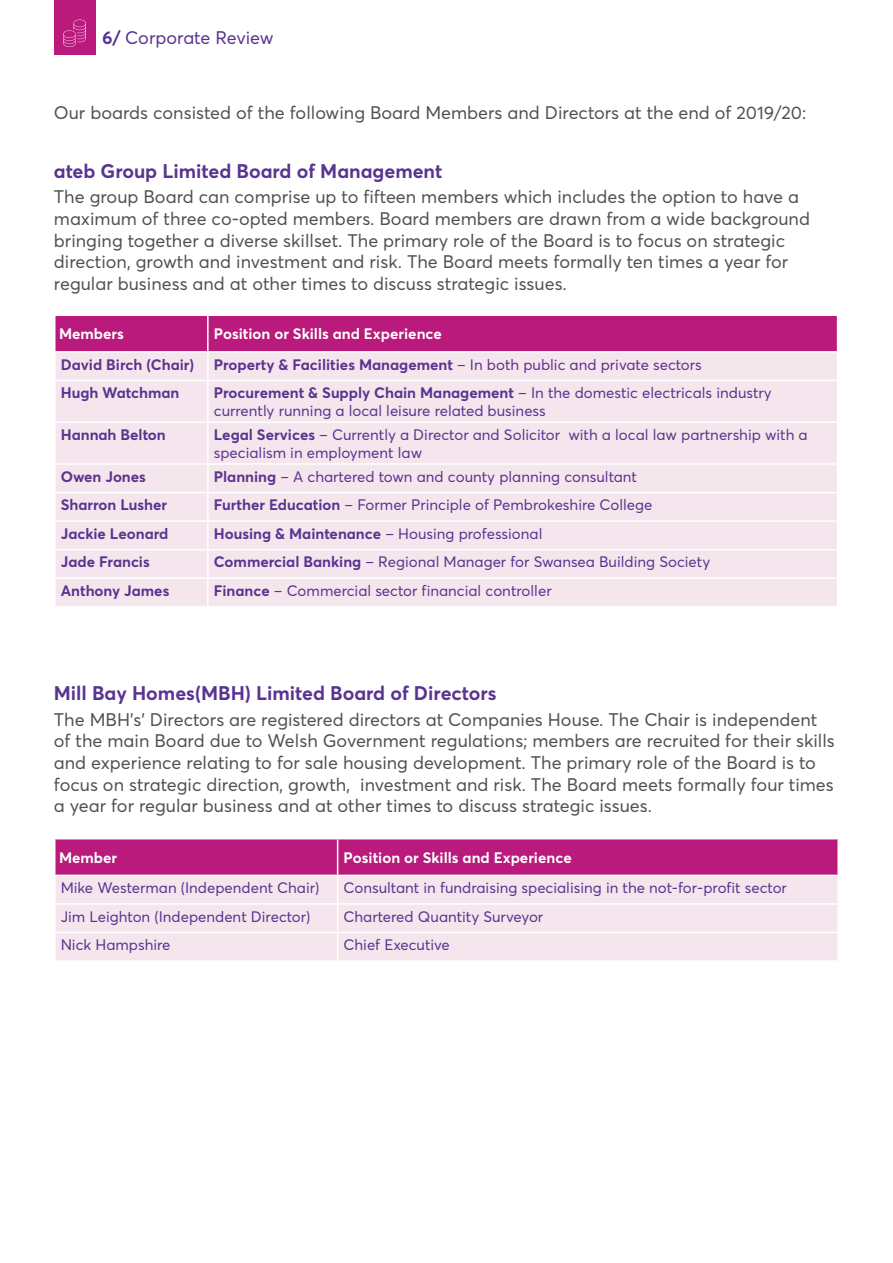
<style>
.page{position:relative;width:893px;height:1263px;background:#fff}
.page>*{position:absolute;margin:0;border:0;box-sizing:border-box;transform-origin:0 0}
.t1{font:700 19.5px "Averta";color:#593490}
.t2{font:18px/21.6px "Averta";color:#4f5253}
.t3{font:18px "Averta";color:#593490}
.t4{font:15px/18px "Averta";color:#593490}
.t5{font:700 15px "Averta";color:#593490}
.t6{font:700 15px "Averta";color:#fff}
.s1{font-weight:700}
</style>
<div class="page">
<div style="left:54px;top:0;width:41px;height:54px;background:#b91a7c"></div>
<svg style="left:63px;top:20px;width:23px;height:27px"></svg>
<svg style="left:55px;top:839px;width:783px;height:121px;background:#e3a9cb"></svg>
<hr style="left:837px;top:932px;width:2px;height:28px;background:#fff">
<hr style="left:56px;top:903px;width:282px;height:2px;background:#fff">
<hr style="left:338px;top:903px;width:499px;height:2px;background:#fff">
<hr style="left:56px;top:932px;width:282px;height:1px;background:#fff">
<hr style="left:338px;top:932px;width:499px;height:1px;background:#fff">
<div style="left:56px;top:381px;width:781px;height:225px;background:#f5e5ed"></div>
<svg style="left:55px;top:315px;width:783px;height:65px;background:#d478b0"></svg>
<hr style="left:208px;top:421px;width:629px;height:2px;background:#fff">
<hr style="left:208px;top:463px;width:629px;height:2px;background:#fff">
<hr style="left:208px;top:492px;width:629px;height:1px;background:#fff">
<hr style="left:208px;top:520px;width:629px;height:2px;background:#fff">
<hr style="left:208px;top:549px;width:629px;height:1px;background:#fff">
<hr style="left:208px;top:577px;width:629px;height:2px;background:#fff">
<hr style="left:54px;top:353px;width:2px;height:27px;background:#fff">
<hr style="left:54px;top:351px;width:153px;height:2px;background:#fff">
<hr style="left:207px;top:353px;width:2px;height:27px;background:#fff">
<hr style="left:207px;top:381px;width:2px;height:40px;background:#fff">
<hr style="left:207px;top:423px;width:2px;height:40px;background:#fff">
<hr style="left:207px;top:465px;width:2px;height:27px;background:#fff">
<hr style="left:207px;top:493px;width:2px;height:27px;background:#fff">
<hr style="left:207px;top:522px;width:2px;height:27px;background:#fff">
<hr style="left:207px;top:550px;width:2px;height:27px;background:#fff">
<hr style="left:207px;top:579px;width:2px;height:27px;background:#fff">
<hr style="left:56px;top:421px;width:152px;height:2px;background:#fff">
<hr style="left:56px;top:463px;width:152px;height:2px;background:#fff">
<hr style="left:56px;top:492px;width:152px;height:1px;background:#fff">
<hr style="left:56px;top:520px;width:152px;height:2px;background:#fff">
<hr style="left:56px;top:549px;width:152px;height:1px;background:#fff">
<hr style="left:56px;top:577px;width:152px;height:2px;background:#fff">
<p class="t3" style="left:102px;top:26px;width:173px"><span class="s1">6/</span> Corporate Review</p>
<p class="t2" style="left:54px;top:101px;width:754px">Our boards consisted of the following Board Members and Directors at the end of 2019/20:</p>
<p class="t1" style="left:54px;top:159px;width:390px">ateb Group Limited Board of Management</p>
<p class="t2" style="left:54px;top:186px;width:758px">The group Board can comprise up to fifteen members which includes the option to have a maximum of three co-opted members. Board members are drawn from a wide background bringing together a diverse skillset. The primary role of the Board is to focus on strategic direction, growth and investment and risk. The Board meets formally ten times a year for regular business and at other times to discuss strategic issues.</p>
<p class="t6" style="left:59px;top:325px;width:66px">Members</p>
<p class="t6" style="left:214px;top:325px;width:230px">Position or Skills and Experience</p>
<p class="t5" style="left:61px;top:355px;width:135px">David Birch (Chair)</p>
<p class="t4" style="left:214px;top:355px;width:490px"><span class="s1">Property &amp; Facilities Management</span> – In both public and private sectors</p>
<p class="t5" style="left:61px;top:383px;width:120px">Hugh Watchman</p>
<p class="t4" style="left:214px;top:384px;width:559px"><span class="s1">Procurement &amp; Supply Chain Management</span> – In the domestic electricals industry currently running a local leisure related business</p>
<p class="t5" style="left:61px;top:425px;width:107px">Hannah Belton</p>
<p class="t4" style="left:214px;top:426px;width:595px"><span class="s1">Legal Services</span> – Currently a Director and Solicitor with a local law partnership with a specialism in employment law</p>
<p class="t5" style="left:61px;top:467px;width:87px">Owen Jones</p>
<p class="t4" style="left:214px;top:467px;width:425px"><span class="s1">Planning</span> – A chartered town and county planning consultant</p>
<p class="t5" style="left:61px;top:495px;width:108px">Sharron Lusher</p>
<p class="t4" style="left:214px;top:496px;width:440px"><span class="s1">Further Education</span> – Former Principle of Pembrokeshire College</p>
<p class="t5" style="left:61px;top:524px;width:109px">Jackie Leonard</p>
<p class="t4" style="left:214px;top:524px;width:330px"><span class="s1">Housing &amp; Maintenance</span> – Housing professional</p>
<p class="t5" style="left:61px;top:552px;width:91px">Jade Francis</p>
<p class="t4" style="left:214px;top:553px;width:498px"><span class="s1">Commercial Banking</span> – Regional Manager for Swansea Building Society</p>
<p class="t5" style="left:61px;top:581px;width:110px">Anthony James</p>
<p class="t4" style="left:214px;top:581px;width:339px"><span class="s1">Finance</span> – Commercial sector financial controller</p>
<p class="t1" style="left:54px;top:681px;width:444px">Mill Bay Homes(MBH) Limited Board of Directors</p>
<p class="t2" style="left:54px;top:708px;width:782px">The MBH’s’ Directors are registered directors at Companies House. The Chair is independent of the main Board due to Welsh Government regulations; members are recruited for their skills and experience relating to for sale housing development. The primary role of the Board is to focus on strategic direction, growth, investment and risk. The Board meets formally four times a year for regular business and at other times to discuss strategic issues.</p>
<p class="t6" style="left:59px;top:848px;width:60px">Member</p>
<p class="t6" style="left:344px;top:848px;width:230px">Position or Skills and Experience</p>
<p class="t4" style="left:61px;top:879px;width:260px">Mike Westerman (Independent Chair)</p>
<p class="t4" style="left:344px;top:879px;width:445px">Consultant in fundraising specialising in the not-for-profit sector</p>
<p class="t4" style="left:61px;top:907px;width:251px">Jim Leighton (Independent Director)</p>
<p class="t4" style="left:344px;top:907px;width:201px">Chartered Quantity Surveyor</p>
<p class="t4" style="left:61px;top:936px;width:111px">Nick Hampshire</p>
<p class="t4" style="left:344px;top:936px;width:108px">Chief Executive</p>
</div>
